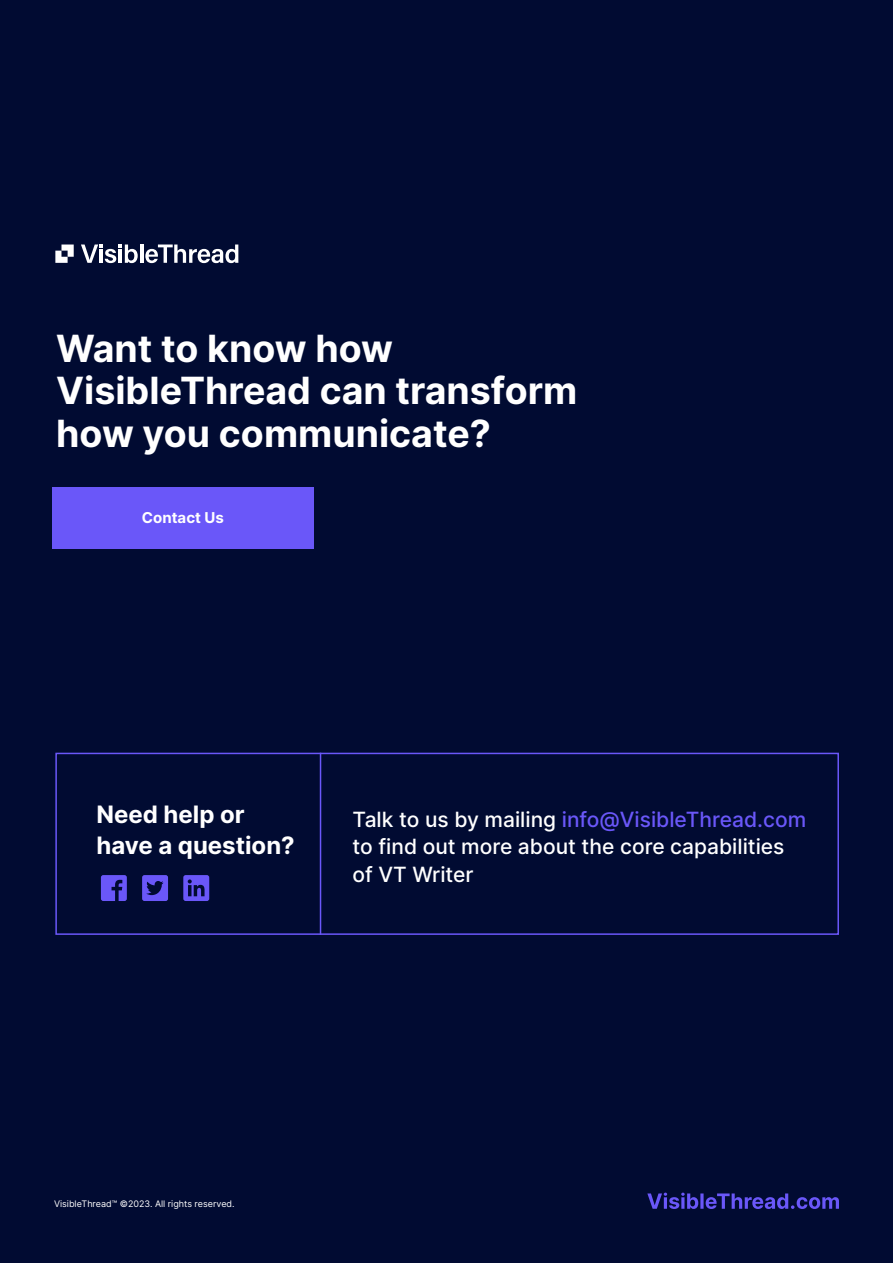
<style>
.page{position:relative;width:893px;height:1263px;background:#010b32}
.page>*{position:absolute;margin:0;border:0;box-sizing:border-box;transform-origin:0 0}
.t1{font:700 37.5px/42.6px "Inter";color:#fff}
.t2{font:700 24px/30.6px "Inter";color:#fff}
.t3{font:500 21px/27.6px "Inter";color:#fff}
.t4{font:700 15px "Inter";color:#fff}
.t5{font:9px "Inter";color:#fff}
.s1{color:#6a57f9}
</style>
<div class="page">
<svg style="left:647px;top:1192px;width:192px;height:17px"></svg>
<svg style="left:55px;top:752px;width:784px;height:183px"></svg>
<svg style="left:101px;top:875px;width:26px;height:26px"></svg>
<svg style="left:142px;top:875px;width:26px;height:26px"></svg>
<svg style="left:183px;top:875px;width:26px;height:26px"></svg>
<hr style="left:140px;top:244px;width:3px;height:19px;background:#fff">
<svg style="left:145px;top:244px;width:93px;height:19px"></svg>
<svg style="left:55px;top:244px;width:19px;height:19px"></svg>
<svg style="left:81px;top:244px;width:57px;height:19px"></svg>
<hr style="left:320px;top:753px;width:1px;height:182px;background:#6a57f9">
<div style="left:52px;top:487px;width:262px;height:61px;background:#6a57f9"></div>
<p class="t1" style="left:56px;top:326px;width:523px">Want to know how<br>VisibleThread can transform how you communicate?</p>
<p class="t4" style="left:142px;top:506px;width:83px">Contact Us</p>
<p class="t2" style="left:96px;top:799px;width:200px">Need help or have a question?</p>
<p class="t3" style="left:353px;top:804px;width:455px">Talk to us by mailing <span class="s1">info@VisibleThread.com </span>to find out more about the core capabilities of VT Writer</p>
<p class="t5" style="left:54px;top:1197px;width:182px">VisibleThread™ ©2023. All rights reserved.</p>
</div>
